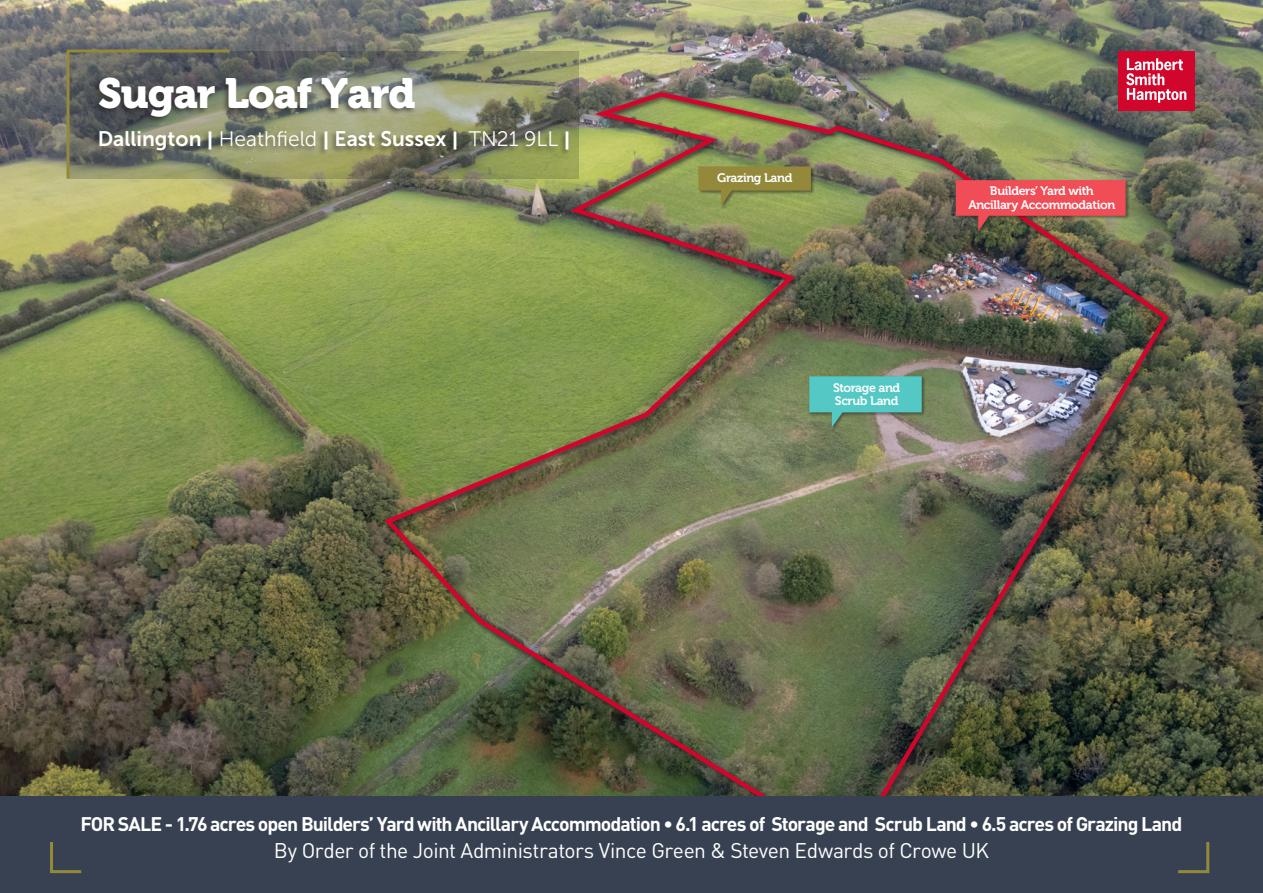
<style>
.page{position:relative;width:1263px;height:893px;background:#fff}
.page>*{position:absolute;margin:0;border:0;box-sizing:border-box;transform-origin:0 0}
.t1{font:42px "Museo 900";letter-spacing:-.025em;color:#fff}
.t2{font:21px "DIN Pro";letter-spacing:-.025em;color:#fff}
.t3{font:21px "Museo Sans 700";color:#fff}
.t4{font:700 19.5px "DIN Pro";letter-spacing:-.05em;color:#fff}
.t5{font:12.3px/13.5px "Museo 700";letter-spacing:-.03em;color:#fff;text-align:center}
.s1{font-family:"DIN Pro";font-weight:700}
.s2{font-family:"Museo Sans 300"}
</style>
<div class="page">
<div style="left:0;top:787px;width:1263px;height:106px;background:#374151"></div>
<img style="left:0;top:0;width:1263px;height:795px">
<img style="left:380px;top:90px;width:792px;height:705px">
<svg style="left:233px;top:51px;width:345px;height:128px;background:#7b7f5e"></svg>
<svg style="left:50px;top:842px;width:1160px;height:32px"></svg>
<div style="left:955px;top:179px;width:175px;height:56px;background:#231f20;opacity:.5"></div>
<svg style="left:956px;top:180px;width:169px;height:51px;background:#c85352"></svg>
<div style="left:808px;top:376px;width:118px;height:56px;background:#231f20;opacity:.5"></div>
<svg style="left:809px;top:376px;width:113px;height:51px;background:#5fb4a9"></svg>
<div style="left:698px;top:166px;width:117px;height:43px;background:#231f20;opacity:.5"></div>
<svg style="left:698px;top:166px;width:113px;height:40px;background:#908f44"></svg>
<div style="left:1118px;top:51px;width:77px;height:60px;background:#d0062d"></div>
<svg style="left:1126px;top:58px;width:60px;height:45px"></svg>
<svg style="left:65px;top:48px;width:168px;height:134px;background:#717361"></svg>
<div style="left:92px;top:76px;width:478px;height:82px;background:#231f20;opacity:.56"></div>
<p class="t1" style="left:98px;top:69px;width:319px">Sugar Loaf Yard</p>
<p class="t3" style="left:98px;top:127px;width:474px">Dallington <span class="s1">|</span> <span class="s2">Heathfield</span> <span class="s1">|</span> East Sussex <span class="s1">|</span> <span class="s2">TN21 9LL</span> <span class="s1">|</span></p>
<p class="t5" style="left:717px;top:171px;width:77px">Grazing Land</p>
<p class="t5" style="left:968px;top:184px;width:148px">Builders’ Yard with<br>Ancillary Accommodation</p>
<p class="t5" style="left:833px;top:381px;width:69px;text-align:left">Storage and<br>Scrub Land</p>
<p class="t4" style="left:81px;top:811px;width:1103px">FOR SALE - 1.76 acres open Builders’ Yard with Ancillary Accommodation • 6.1 acres of Storage and Scrub Land • 6.5 acres of Grazing Land</p>
<p class="t2" style="left:274px;top:836px;width:717px">By Order of the Joint Administrators Vince Green &amp; Steven Edwards of Crowe UK</p>
</div>
